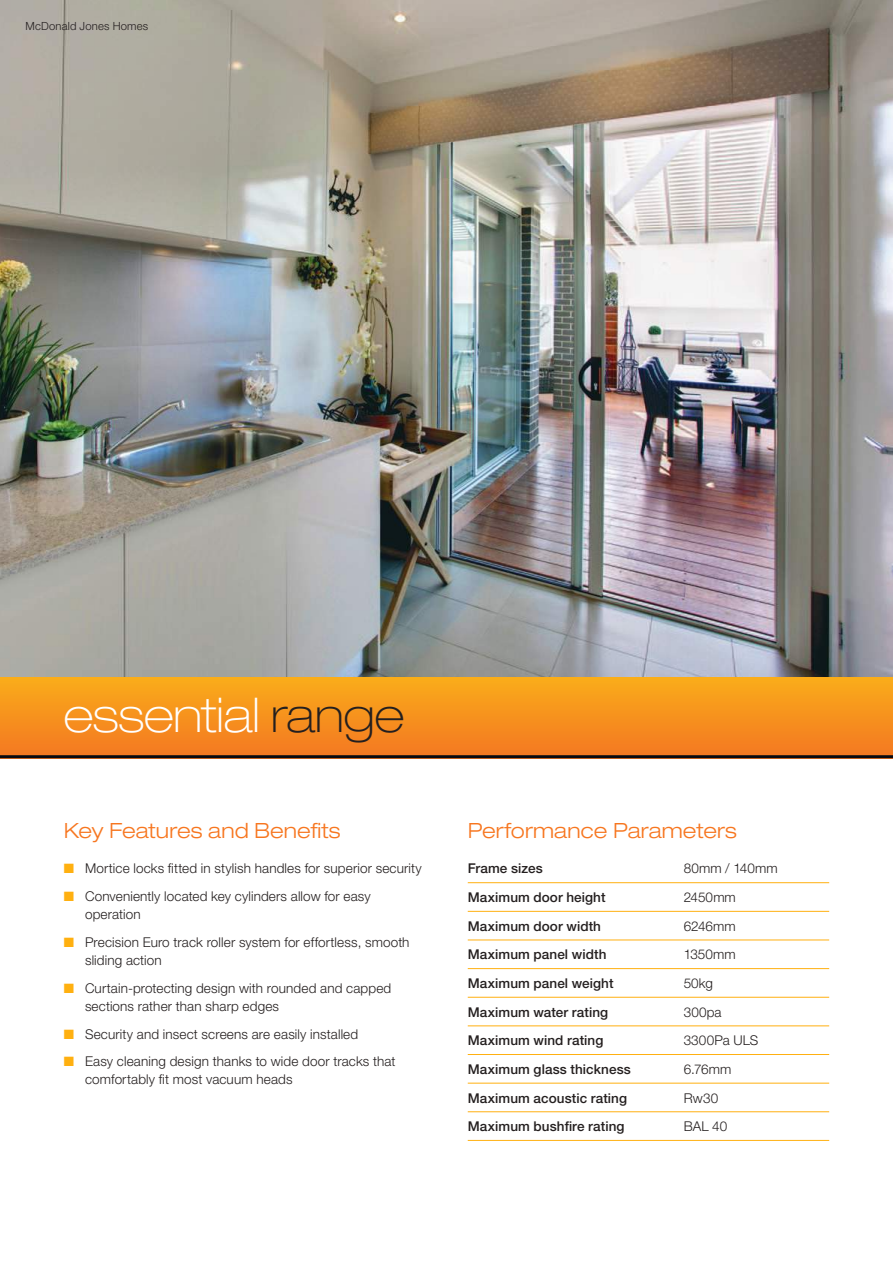
<style>
.page{position:relative;width:893px;height:1263px;background:#fff}
.page>*{position:absolute;margin:0;border:0;box-sizing:border-box;transform-origin:0 0}
.t1{font:100 expanded 48px "Helvetica Neue";letter-spacing:-.005em;color:#fff}
.t2{font:300 expanded 21px "Helvetica Neue";letter-spacing:.005em;color:#f7761f}
.t3{font:300 13.5px/18px "Helvetica Neue";letter-spacing:.01em;color:#241f1f}
.t4{font:500 13.5px "Helvetica Neue";letter-spacing:.005em;color:#241f1f}
.t5{font:300 11.25px "Helvetica Neue";letter-spacing:.015em;color:#241f1f}
.s1{color:#241f1f}
.s2{color:#ffb010}
</style>
<div class="page">
<img style="left:0;top:0;width:893px;height:677px">
<hr style="left:468px;top:882px;width:361px;height:1px;background:#ffb010">
<hr style="left:468px;top:911px;width:361px;height:1px;background:#ffb010">
<hr style="left:468px;top:939px;width:361px;height:1px;background:#ffb010">
<hr style="left:468px;top:968px;width:361px;height:1px;background:#ffb010">
<hr style="left:468px;top:997px;width:361px;height:1px;background:#ffb010">
<hr style="left:468px;top:1025px;width:361px;height:1px;background:#ffb010">
<hr style="left:468px;top:1054px;width:361px;height:1px;background:#ffb010">
<hr style="left:468px;top:1083px;width:361px;height:1px;background:#ffb010">
<hr style="left:468px;top:1111px;width:361px;height:1px;background:#ffb010">
<hr style="left:468px;top:1140px;width:361px;height:1px;background:#ffb010">
<div style="left:0;top:677px;width:893px;height:81px;background:linear-gradient(to bottom,#faac1a,#f47722)"></div>
<hr style="left:0;top:755px;width:893px;height:3px;background:#09090f">
<p class="t5" style="left:26px;top:19px;width:124px">McDonald Jones Homes</p>
<h1 class="t1" style="left:64px;top:687px;width:342px">essential <span class="s1">range</span></h1>
<h2 class="t2" style="left:64px;top:818px;width:278px">Key Features and Benefits</h2>
<p class="t3" style="left:64px;top:859px;width:360px"><span class="s2">■</span> Mortice locks fitted in stylish handles for superior security</p>
<p class="t3" style="left:85px;top:887px;width:287px;text-indent:-21px"><span class="s2">■</span> Conveniently located key cylinders allow for easy operation</p>
<p class="t3" style="left:85px;top:933px;width:326px;text-indent:-21px"><span class="s2">■</span> Precision Euro track roller system for effortless, smooth sliding action</p>
<p class="t3" style="left:85px;top:979px;width:308px;text-indent:-21px"><span class="s2">■</span> Curtain-protecting design with rounded and capped sections rather than sharp edges</p>
<p class="t3" style="left:64px;top:1024px;width:296px"><span class="s2">■</span> Security and insect screens are easily installed</p>
<p class="t3" style="left:85px;top:1052px;width:312px;text-indent:-21px"><span class="s2">■</span> Easy cleaning design thanks to wide door tracks that comfortably fit most vacuum heads</p>
<h2 class="t2" style="left:468px;top:818px;width:271px">Performance Parameters</h2>
<p class="t4" style="left:468px;top:860px;width:77px">Frame sizes</p>
<p class="t3" style="left:684px;top:859px;width:95px">80mm / 140mm</p>
<p class="t4" style="left:468px;top:889px;width:139px">Maximum door height</p>
<p class="t3" style="left:684px;top:888px;width:54px">2450mm</p>
<p class="t4" style="left:468px;top:918px;width:135px">Maximum door width</p>
<p class="t3" style="left:684px;top:916px;width:53px">6246mm</p>
<p class="t4" style="left:468px;top:946px;width:140px">Maximum panel width</p>
<p class="t3" style="left:684px;top:945px;width:53px">1350mm</p>
<p class="t4" style="left:468px;top:975px;width:147px">Maximum panel weight</p>
<p class="t3" style="left:684px;top:974px;width:31px">50kg</p>
<p class="t4" style="left:468px;top:1004px;width:142px">Maximum water rating</p>
<p class="t3" style="left:684px;top:1002px;width:39px">300pa</p>
<p class="t4" style="left:468px;top:1032px;width:137px">Maximum wind rating</p>
<p class="t3" style="left:684px;top:1031px;width:76px">3300Pa ULS</p>
<p class="t4" style="left:468px;top:1061px;width:165px">Maximum glass thickness</p>
<p class="t3" style="left:684px;top:1060px;width:49px">6.76mm</p>
<p class="t4" style="left:468px;top:1090px;width:161px">Maximum acoustic rating</p>
<p class="t3" style="left:684px;top:1088px;width:36px">Rw30</p>
<p class="t4" style="left:468px;top:1118px;width:158px">Maximum bushfire rating</p>
<p class="t3" style="left:684px;top:1117px;width:45px">BAL 40</p>
</div>
